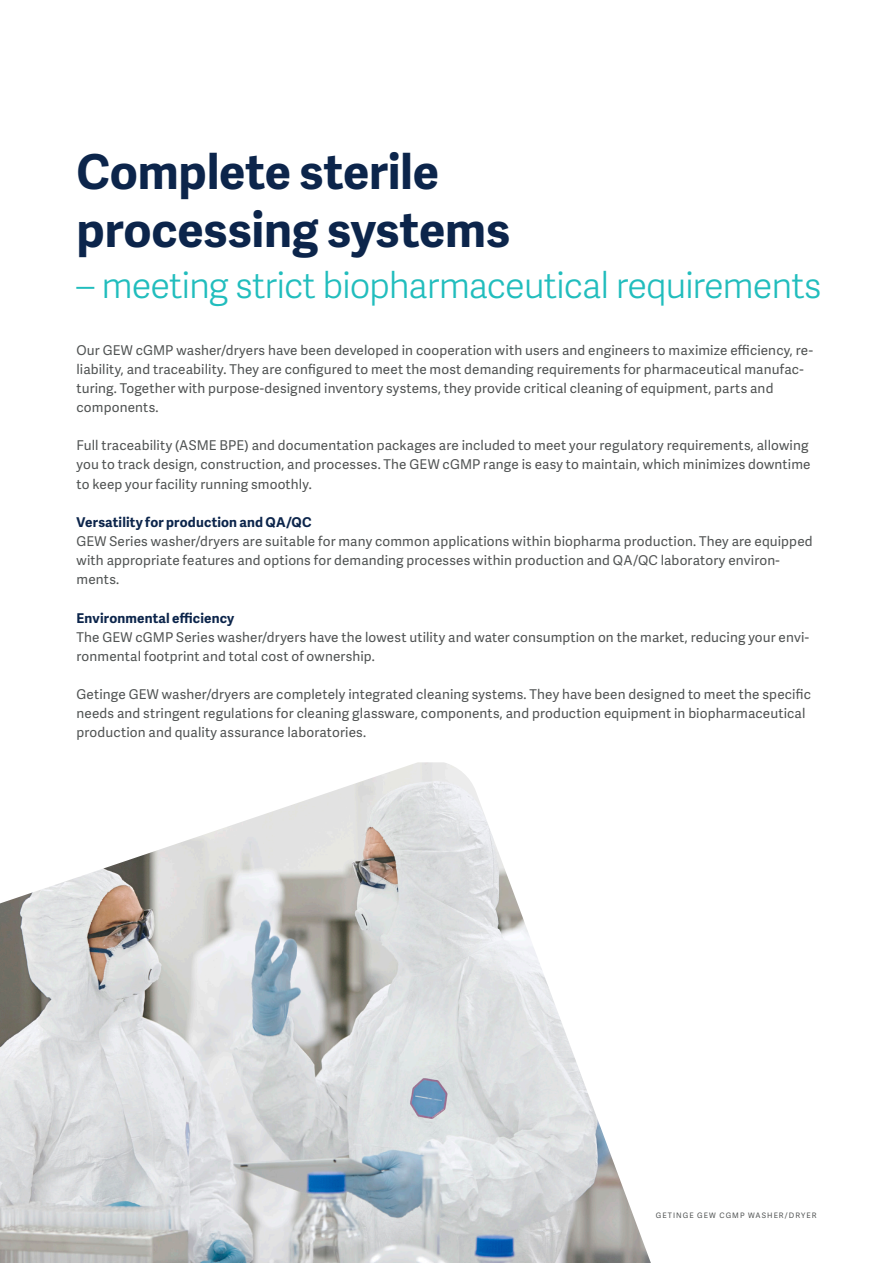
<style>
.page{position:relative;width:893px;height:1263px;background:#fff}
.page>*{position:absolute;margin:0;border:0;box-sizing:border-box;transform-origin:0 0}
.A4_USL_Heading_Adelle_Sans_Bold_Getinge_{font:700 48px/57.4px "Adelle Sans";letter-spacing:-.005em;color:#0c254b}
.A4_USL_Sub-heading_Adelle_Sans_Light_Get{font:300 36px "Adelle Sans";letter-spacing:-.03em;color:#21bdbd}
.A4_USL_Body_copy_Adelle_Sans_Regular_Gra{font:13.5px/19.2px "Adelle Sans";letter-spacing:.01em;color:#505353}
.A4_USL_Body_copy_Adelle_Sans_Regular_Gra-2{font:700 13.5px "Adelle Sans";letter-spacing:.015em;color:#0c254b}
.t1{font:7.5px "Adelle Sans";letter-spacing:.14em;color:#505353}
</style>
<div class="page">
<img style="left:0;top:762px;width:651px;height:501px">
<p class="A4_USL_Heading_Adelle_Sans_Bold_Getinge_" style="left:77px;top:141px;width:435px">Complete sterile processing systems</p>
<p class="A4_USL_Sub-heading_Adelle_Sans_Light_Get" style="left:77px;top:259px;width:746px">– meeting strict biopharmaceutical requirements</p>
<p class="A4_USL_Body_copy_Adelle_Sans_Regular_Gra" style="left:77px;top:340px;width:738px">Our GEW cGMP washer/dryers have been developed in cooperation with users and engineers to maximize efficiency, re&shy;liability, and traceability. They are configured to meet the most demanding requirements for pharmaceutical manufac&shy;turing. Together with purpose-designed inventory systems, they provide critical cleaning of equipment, parts and components.</p>
<p class="A4_USL_Body_copy_Adelle_Sans_Regular_Gra" style="left:77px;top:435px;width:735px">Full traceability (ASME BPE) and documentation packages are included to meet your regulatory requirements, allowing you to track design, construction, and processes. The GEW cGMP range is easy to maintain, which minimizes downtime to keep your facility running smoothly.</p>
<p class="A4_USL_Body_copy_Adelle_Sans_Regular_Gra-2" style="left:77px;top:512px;width:236px">Versatility for production and QA/QC</p>
<p class="A4_USL_Body_copy_Adelle_Sans_Regular_Gra" style="left:77px;top:531px;width:738px">GEW Series washer/dryers are suitable for many common applications within biopharma production. They are equipped with appropriate features and options for demanding processes within production and QA/QC laboratory environ&shy;ments.</p>
<p class="A4_USL_Body_copy_Adelle_Sans_Regular_Gra-2" style="left:77px;top:608px;width:159px">Environmental efficiency</p>
<p class="A4_USL_Body_copy_Adelle_Sans_Regular_Gra" style="left:77px;top:627px;width:734px">The GEW cGMP Series washer/dryers have the lowest utility and water consumption on the market, reducing your envi&shy;ronmental footprint and total cost of ownership.</p>
<p class="A4_USL_Body_copy_Adelle_Sans_Regular_Gra" style="left:77px;top:684px;width:736px">Getinge GEW washer/dryers are completely integrated cleaning systems. They have been designed to meet the specific needs and stringent regulations for cleaning glassware, components, and production equipment in biopharmaceutical production and quality assurance laboratories.</p>
<p class="t1" style="left:656px;top:1210px;width:162px">GETINGE GEW CGMP WASHER/DRYER</p>
</div>
